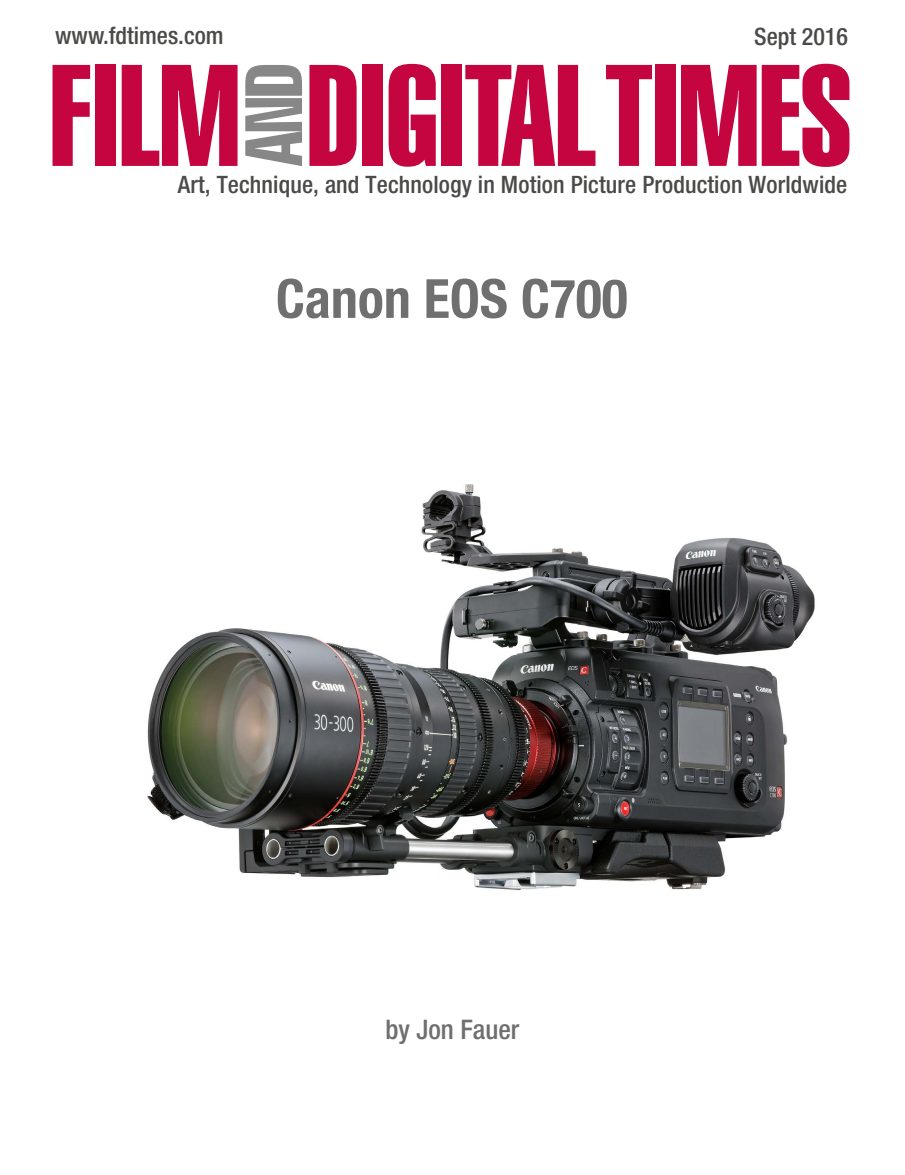
<style>
.page{position:relative;width:905px;height:1175px;background:#fff}
.page>*{position:absolute;margin:0;border:0;box-sizing:border-box;transform-origin:0 0}
.t1{font:700 condensed 54px "Helvetica Neue";color:#706f6f}
.t2{font:500 condensed 27px "Helvetica Neue LT Std";color:#706f6f}
.t3{font:500 condensed 24px "Helvetica Neue LT Std";letter-spacing:.005em;color:#4a4a49}
</style>
<div class="page">
<img style="left:147px;top:484px;width:668px;height:407px">
<svg style="left:53px;top:65px;width:37px;height:101px"></svg>
<div style="left:95px;top:65px;width:20px;height:101px;background:#c4053f"></div>
<svg style="left:122px;top:65px;width:115px;height:101px"></svg>
<svg style="left:309px;top:65px;width:47px;height:101px;background:#cc295b"></svg>
<div style="left:362px;top:65px;width:21px;height:101px;background:#c4053f"></div>
<svg style="left:388px;top:64px;width:48px;height:103px"></svg>
<div style="left:441px;top:65px;width:20px;height:101px;background:#c4053f"></div>
<svg style="left:465px;top:65px;width:130px;height:101px"></svg>
<svg style="left:606px;top:65px;width:46px;height:101px"></svg>
<div style="left:655px;top:65px;width:21px;height:101px;background:#c4053f"></div>
<svg style="left:681px;top:64px;width:168px;height:103px"></svg>
<svg style="left:245px;top:65px;width:57px;height:101px"></svg>
<p class="t3" style="left:55px;top:21px;width:170px">www.fdtimes.com</p>
<p class="t3" style="left:754px;top:23px;width:95px">Sept 2016</p>
<p class="t3" style="left:178px;top:170px;width:671px">Art, Technique, and Technology in Motion Picture Production Worldwide</p>
<h1 class="t1" style="left:276px;top:254px;width:353px">Canon EOS C700</h1>
<p class="t2" style="left:385px;top:1013px;width:135px">by Jon Fauer</p>
</div>
